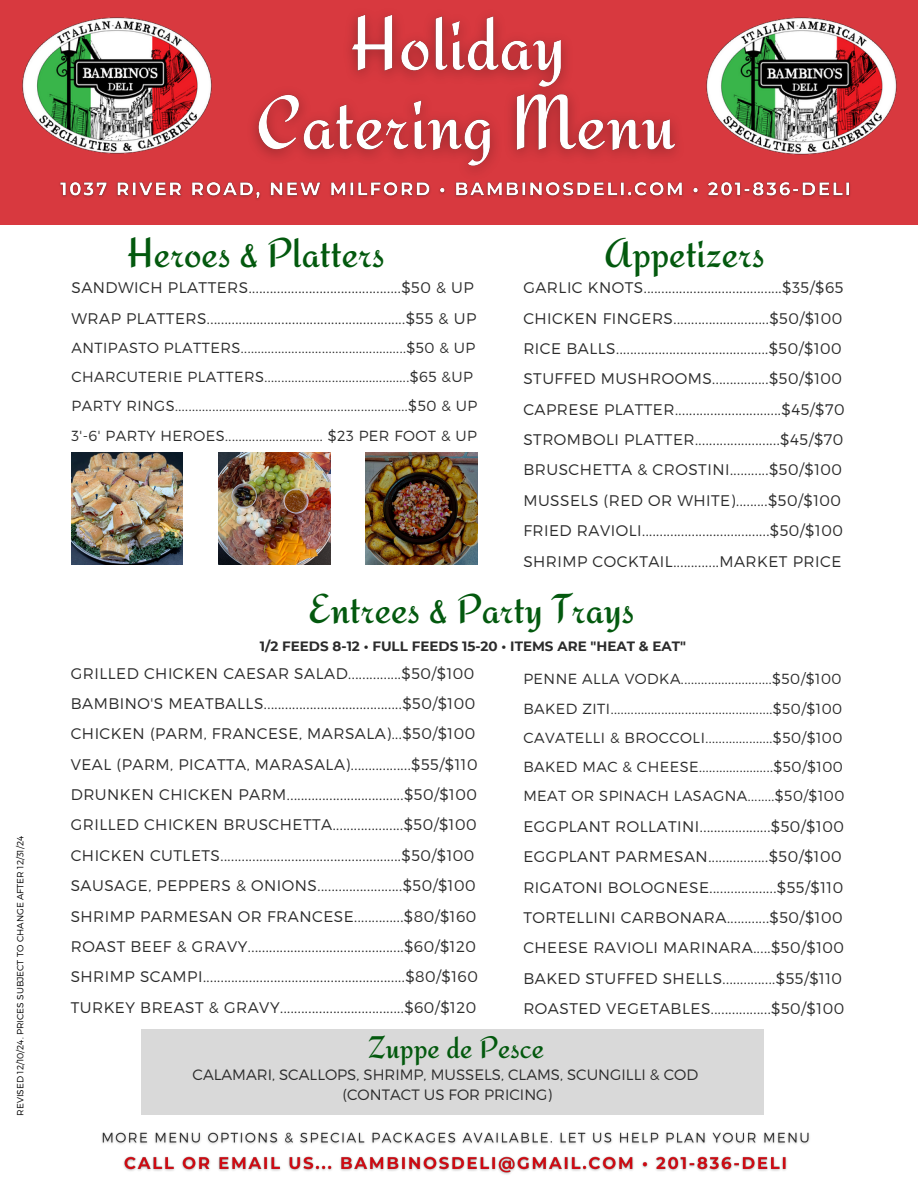
<style>
.page{position:relative;width:918px;height:1188px;background:#fff}
.page>*{position:absolute;margin:0;border:0;box-sizing:border-box;transform-origin:0 0}
.t1{font:41.7px "Redressed";color:#03590e}
.t2{font:31.05px "Redressed";color:#03590e}
.t3{font:300 15.3px/30.3px "Montserrat";letter-spacing:.03em;color:#2b2b2b}
.t4{font:300 15px/20.2px "Montserrat";color:#2b2b2b;text-align:center}
.t5{font:300 14.7px/29.2px "Montserrat";letter-spacing:.03em;color:#2b2b2b}
.t6{font:700 13.5px "Montserrat";color:#2b2b2b}
.t7{font:300 9px "Montserrat";color:#000}
</style>
<div class="page">
<div style="left:0;top:0;width:918px;height:224px;background:#d8393f"></div>
<img style="left:22px;top:17px;width:190px;height:137px">
<img style="left:253px;top:14px;width:424px;height:157px">
<img style="left:706px;top:17px;width:191px;height:138px">
<img style="left:219px;top:453px;width:111px;height:111px">
<img style="left:71px;top:453px;width:112px;height:111px">
<img style="left:365px;top:452px;width:113px;height:113px">
<div style="left:142px;top:1029px;width:622px;height:85px;background:#d9d9d9"></div>
<img style="left:59px;top:181px;width:792px;height:19px">
<img style="left:102px;top:1132px;width:708px;height:43px">
<h2 class="t7" style="left:14px;top:1116px;width:281px;rotate:-90deg">REVISED 12/10/24. PRICES SUBJECT TO CHANGE AFTER 12/31/24</h2>
<p class="t1" style="left:127px;top:228px;width:259px">Heroes &amp; Platters</p>
<p class="t1" style="left:604px;top:228px;width:162px">Appetizers</p>
<p class="t3" style="left:71px;top:272px;width:406px">SANDWICH PLATTERS...........................................$50 &amp; UP<br>WRAP PLATTERS........................................................$55 &amp; UP</p>
<p class="t5" style="left:71px;top:332px;width:407px">ANTIPASTO PLATTERS.................................................$50 &amp; UP CHARCUTERIE PLATTERS...........................................$65 &amp;UP PARTY RINGS.....................................................................$50 &amp; UP 3'-6' PARTY HEROES............................. $23 PER FOOT &amp; UP</p>
<p class="t3" style="left:523px;top:272px;width:323px">GARLIC KNOTS.......................................$35/$65<br>CHICKEN FINGERS...........................$50/$100<br>RICE BALLS...........................................$50/$100<br>STUFFED MUSHROOMS................$50/$100<br>CAPRESE PLATTER..............................$45/$70<br>STROMBOLI PLATTER........................$45/$70<br>BRUSCHETTA &amp; CROSTINI...........$50/$100<br>MUSSELS (RED OR WHITE).........$50/$100<br>FRIED RAVIOLI....................................$50/$100<br>SHRIMP COCKTAIL.............MARKET PRICE</p>
<p class="t1" style="left:309px;top:584px;width:327px">Entrees &amp; Party Trays</p>
<p class="t6" style="left:260px;top:638px;width:428px">1/2 FEEDS 8-12 • FULL FEEDS 15-20 • ITEMS ARE "HEAT &amp; EAT"</p>
<h2 class="t3" style="left:71px;top:657px;width:409px">GRILLED CHICKEN CAESAR SALAD...............$50/$100<br>BAMBINO'S MEATBALLS.......................................$50/$100<br>CHICKEN (PARM, FRANCESE, MARSALA)...$50/$100<br>VEAL (PARM, PICATTA, MARASALA).................$55/$110<br>DRUNKEN CHICKEN PARM.................................$50/$100<br>GRILLED CHICKEN BRUSCHETTA....................$50/$100<br>CHICKEN CUTLETS...................................................$50/$100<br>SAUSAGE, PEPPERS &amp; ONIONS........................$50/$100<br>SHRIMP PARMESAN OR FRANCESE..............$80/$160<br>ROAST BEEF &amp; GRAVY............................................$60/$120<br>SHRIMP SCAMPI.........................................................$80/$160<br>TURKEY BREAST &amp; GRAVY...................................$60/$120</h2>
<h5 class="t5" style="left:523px;top:664px;width:322px">PENNE ALLA VODKA...........................$50/$100<br>BAKED ZITI................................................$50/$100<br>CAVATELLI &amp; BROCCOLI....................$50/$100<br>BAKED MAC &amp; CHEESE......................$50/$100<br>MEAT OR SPINACH LASAGNA........$50/$100</h5>
<h5 class="t3" style="left:523px;top:811px;width:322px">EGGPLANT ROLLATINI....................$50/$100<br>EGGPLANT PARMESAN.................$50/$100<br>RIGATONI BOLOGNESE...................$55/$110<br>TORTELLINI CARBONARA............$50/$100<br>CHEESE RAVIOLI MARINARA.....$50/$100<br>BAKED STUFFED SHELLS...............$55/$110<br>ROASTED VEGETABLES.................$50/$100</h5>
<h2 class="t2" style="left:368px;top:1029px;width:177px">Zuppe de Pesce</h2>
<h5 class="t4" style="left:193px;top:1064px;width:507px">CALAMARI, SCALLOPS, SHRIMP, MUSSELS, CLAMS, SCUNGILLI &amp; COD (CONTACT US FOR PRICING)</h5>
</div>
